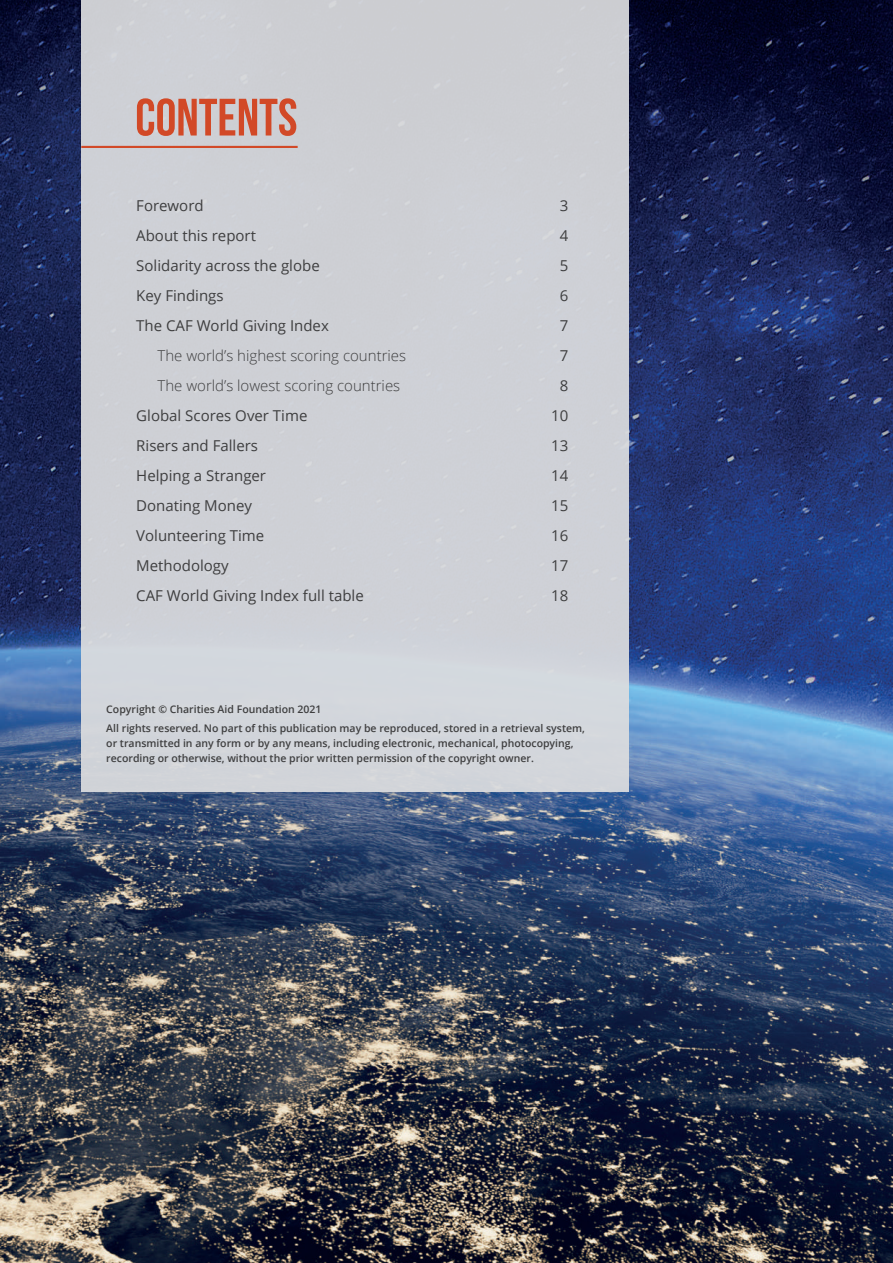
<style>
.page{position:relative;width:893px;height:1263px;background:#fff}
.page>*{position:absolute;margin:0;border:0;box-sizing:border-box;transform-origin:0 0}
.t1{font:700 52.5px "Bebas Neue";color:#d24927}
.t2{font:15px "Open Sans";color:#3e3e3f}
.t3{font:300 15px "Open Sans";color:#3e3e3f}
.t4{font:600 10.5px/19.2px "Open Sans";color:#3e3e3f}
</style>
<div class="page">
<img style="left:0;top:0;width:893px;height:1263px">
<div style="left:81px;top:0;width:548px;height:792px;background:#ced0d6"></div>
<hr style="left:81px;top:146px;width:217px;height:2px;background:#d24927">
<h1 class="t1" style="left:135px;top:89px;width:164px">CONTENTS</h1>
<h2 class="t2" style="left:136px;top:196px;width:69px">Foreword</h2>
<h2 class="t2" style="left:560px;top:196px;width:10px">3</h2>
<h2 class="t2" style="left:136px;top:226px;width:121px">About this report</h2>
<h2 class="t2" style="left:560px;top:226px;width:10px">4</h2>
<h2 class="t2" style="left:136px;top:256px;width:185px">Solidarity across the globe</h2>
<h2 class="t2" style="left:560px;top:256px;width:10px">5</h2>
<h2 class="t2" style="left:136px;top:286px;width:89px">Key Findings</h2>
<h2 class="t2" style="left:560px;top:286px;width:10px">6</h2>
<h2 class="t2" style="left:136px;top:316px;width:194px">The CAF World Giving Index</h2>
<h2 class="t2" style="left:560px;top:316px;width:10px">7</h2>
<h2 class="t3" style="left:158px;top:346px;width:250px">The world’s highest scoring countries</h2>
<h2 class="t2" style="left:560px;top:346px;width:10px">7</h2>
<h2 class="t3" style="left:158px;top:376px;width:244px">The world’s lowest scoring countries</h2>
<h2 class="t2" style="left:560px;top:376px;width:10px">8</h2>
<h2 class="t2" style="left:136px;top:406px;width:173px">Global Scores Over Time</h2>
<h2 class="t2" style="left:551px;top:406px;width:19px">10</h2>
<h2 class="t2" style="left:136px;top:436px;width:123px">Risers and Fallers</h2>
<h2 class="t2" style="left:551px;top:436px;width:19px">13</h2>
<h2 class="t2" style="left:136px;top:466px;width:131px">Helping a Stranger</h2>
<h2 class="t2" style="left:551px;top:466px;width:19px">14</h2>
<h2 class="t2" style="left:136px;top:496px;width:117px">Donating Money</h2>
<h2 class="t2" style="left:551px;top:496px;width:19px">15</h2>
<h2 class="t2" style="left:136px;top:526px;width:130px">Volunteering Time</h2>
<h2 class="t2" style="left:551px;top:526px;width:19px">16</h2>
<h2 class="t2" style="left:136px;top:556px;width:94px">Methodology</h2>
<h2 class="t2" style="left:551px;top:556px;width:19px">17</h2>
<h2 class="t2" style="left:136px;top:586px;width:229px">CAF World Giving Index full table</h2>
<h2 class="t2" style="left:551px;top:586px;width:19px">18</h2>
<p class="t4" style="left:106px;top:699px;width:480px">Copyright © Charities Aid Foundation 2021<br>All rights reserved. No part of this publication may be reproduced, stored in a retrieval system,</p>
<p class="t4" style="left:106px;top:735px;width:469px;line-height:15px">or transmitted in any form or by any means, including electronic, mechanical, photocopying, recording or otherwise, without the prior written permission of the copyright owner.</p>
</div>
